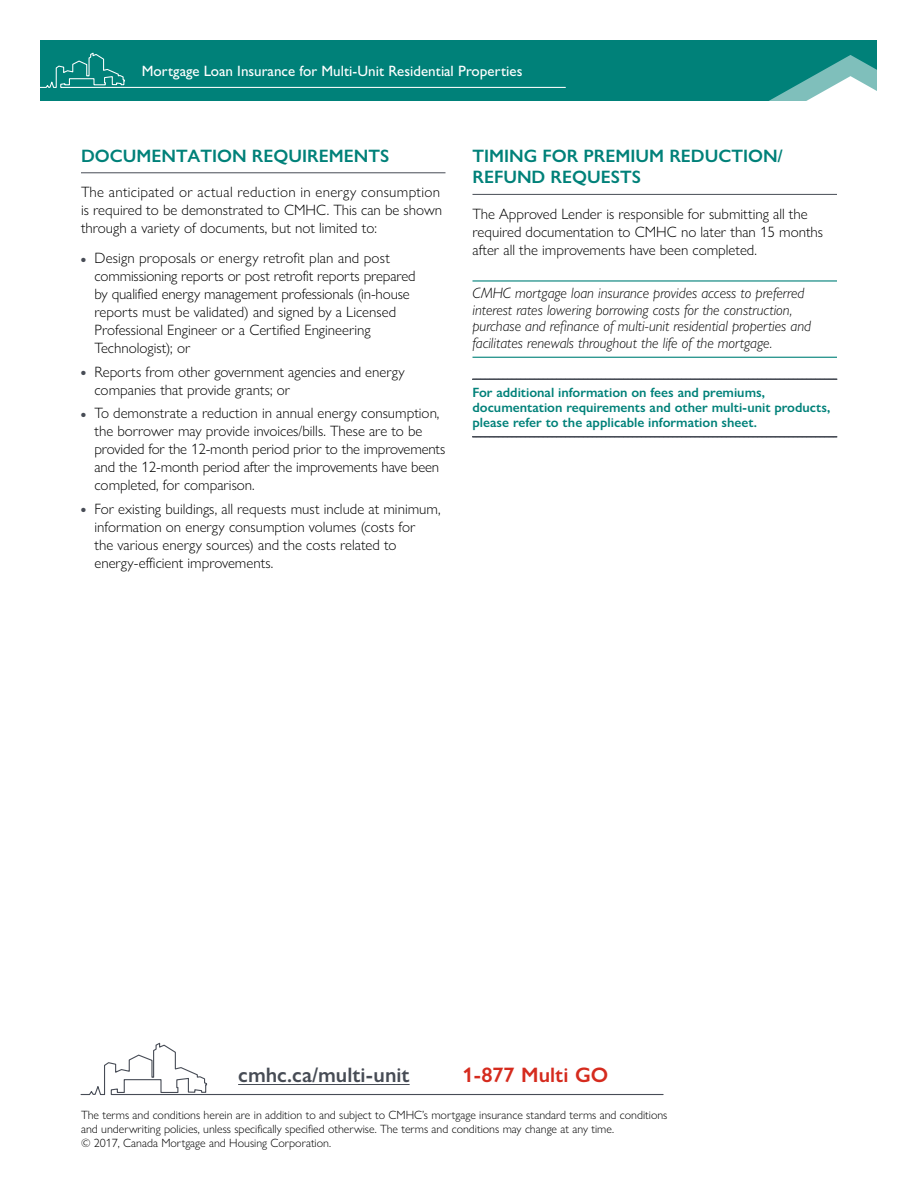
<style>
.page{position:relative;width:918px;height:1188px;background:#fff}
.page>*{position:absolute;margin:0;border:0;box-sizing:border-box;transform-origin:0 0}
.t1{font:600 21px "Gill Sans Nova";color:#474c55}
.t2{font:600 21px "Gill Sans Nova";color:#d52b1e}
.t3{font:600 18px/21.6px "Gill Sans Nova";color:#008179}
.t4{font:300 15px/18px "Gill Sans Nova";color:#000}
.t5{font:italic 300 15px/16.5px "Gill Sans Nova";color:#000}
.t6{font:500 15px "Gill Sans Nova";color:#fff}
.t7{font:600 13.5px/15px "Gill Sans Nova";color:#008179}
.t8{font:300 12px/14.2px "Gill Sans Nova";color:#000}
.s1{color:#474c55}
</style>
<div class="page">
<div style="left:40px;top:40px;width:838px;height:61px;background:#008179"></div>
<svg style="left:769px;top:55px;width:109px;height:46px"></svg>
<svg style="left:41px;top:52px;width:525px;height:36px"></svg>
<svg style="left:80px;top:1042px;width:584px;height:54px"></svg>
<svg style="left:472px;top:436px;width:365px;height:2px"></svg>
<svg style="left:472px;top:378px;width:365px;height:2px"></svg>
<hr style="left:472px;top:357px;width:365px;height:1px;background:#008179">
<hr style="left:472px;top:280px;width:365px;height:2px;background:#008179">
<hr style="left:472px;top:194px;width:365px;height:1px;background:#474c55">
<hr style="left:81px;top:172px;width:365px;height:1px;background:#474c55">
<hr style="left:238px;top:1084px;width:172px;height:1px;background:#474c55">
<p class="t6" style="left:142px;top:62px;width:382px">Mortgage Loan Insurance for Multi-Unit Residential Properties</p>
<h3 class="t3" style="left:81px;top:145px;width:310px">DOCUMENTATION REQUIREMENTS</h3>
<p class="t4" style="left:81px;top:183px;width:363px">The anticipated or actual reduction in energy consumption is required to be demonstrated to CMHC. This can be shown through a variety of documents, but not limited to:</p>
<p class="t4" style="left:95px;top:249px;width:323px;text-indent:-13px"><span class="s1">●</span> Design proposals or energy retrofit plan and post commissioning reports or post retrofit reports prepared by qualified energy management professionals (in-house reports must be validated) and signed by a Licensed Professional Engineer or a Certified Engineering Technologist); or</p>
<p class="t4" style="left:95px;top:362px;width:312px;text-indent:-13px"><span class="s1">●</span> Reports from other government agencies and energy companies that provide grants; or</p>
<p class="t4" style="left:95px;top:404px;width:353px;text-indent:-13px"><span class="s1">●</span> To demonstrate a reduction in annual energy consumption, the borrower may provide invoices/bills. These are to be provided for the 12-month period prior to the improvements and the 12-month period after the improvements have been completed, for comparison.</p>
<p class="t4" style="left:95px;top:499px;width:348px;text-indent:-13px"><span class="s1">●</span> For existing buildings, all requests must include at minimum, information on energy consumption volumes (costs for<br>the various energy sources) and the costs related to energy-efficient improvements.</p>
<h3 class="t3" style="left:472px;top:145px;width:312px">TIMING FOR PREMIUM REDUCTION/<br>REFUND REQUESTS</h3>
<p class="t4" style="left:472px;top:205px;width:352px">The Approved Lender is responsible for submitting all the required documentation to CMHC no later than 15 months after all the improvements have been completed.</p>
<p class="t5" style="left:472px;top:285px;width:340px">CMHC mortgage loan insurance provides access to preferred interest rates lowering borrowing costs for the construction, purchase and refinance of multi-unit residential properties and facilitates renewals throughout the life of the mortgage.</p>
<p class="t7" style="left:472px;top:384px;width:360px">For additional information on fees and premiums, documentation requirements and other multi-unit products, please refer to the applicable information sheet.</p>
<h1 class="t1" style="left:238px;top:1061px;width:173px">cmhc.ca/multi-unit</h1>
<h1 class="t2" style="left:462px;top:1061px;width:148px">1-877 Multi GO</h1>
<p class="t8" style="left:81px;top:1108px;width:588px">The terms and conditions herein are in addition to and subject to CMHC’s mortgage insurance standard terms and conditions and underwriting policies, unless specifically specified otherwise. The terms and conditions may change at any time.<br>© 2017, Canada Mortgage and Housing Corporation.</p>
</div>
